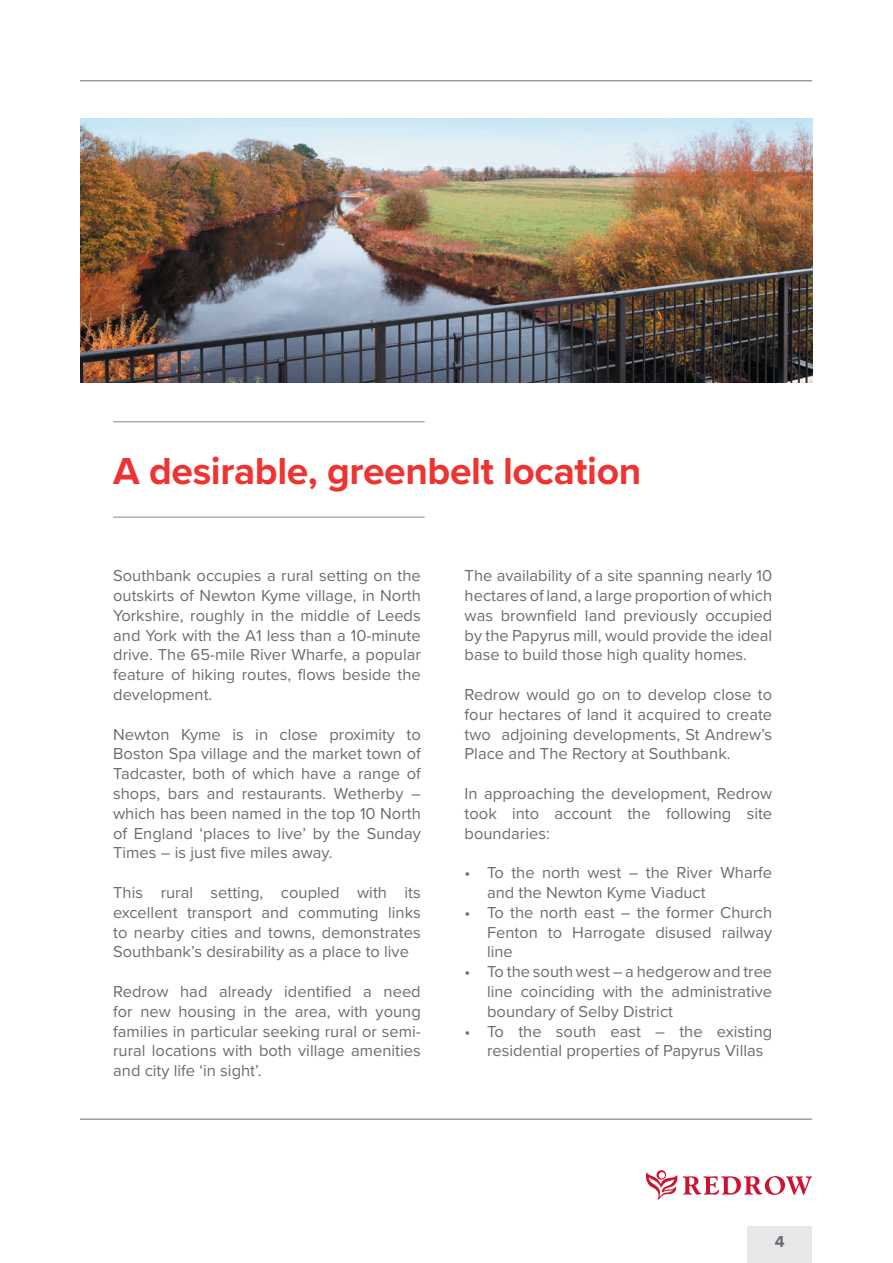
<style>
.page{position:relative;width:893px;height:1263px;background:#fff}
.page>*{position:absolute;margin:0;border:0;box-sizing:border-box;transform-origin:0 0}
.t1{font:700 39px "Proxima Nova";letter-spacing:-.01em;color:#ee3432}
.t2{font:16.5px/19.8px "Proxima Nova";color:#6c6d70;text-align:justify}
.t3{font:700 16.5px "Proxima Nova";color:#6c6d70}
</style>
<div class="page">
<svg style="left:646px;top:1170px;width:166px;height:29px"></svg>
<hr style="left:80px;top:1119px;width:732px;height:1px;background:#6c6d70">
<hr style="left:80px;top:81px;width:732px;height:1px;background:#6c6d70">
<div style="left:747px;top:1226px;width:65px;height:37px;background:#e6e7e9"></div>
<hr style="left:113px;top:516px;width:312px;height:2px;background:#acadb1">
<hr style="left:113px;top:421px;width:312px;height:1px;background:#acadb1">
<img style="left:80px;top:118px;width:732px;height:265px">
<p class="t1" style="left:113px;top:442px;width:530px">A desirable, greenbelt location</p>
<p class="t2" style="left:113px;top:565px;width:309px">Southbank occupies a rural setting on the outskirts of Newton Kyme village, in North Yorkshire, roughly in the middle of Leeds and York with the A1 less than a 10-minute drive. The 65-mile River Wharfe, a popular feature of hiking routes, flows beside the development.</p>
<p class="t2" style="left:113px;top:723px;width:309px">Newton Kyme is in close proximity to Boston Spa village and the market town of Tadcaster, both of which have a range of shops, bars and restaurants. Wetherby – which has been named in the top 10 North of England ‘places to live’ by the Sunday Times – is just five miles away.</p>
<p class="t2" style="left:113px;top:882px;width:309px">This rural setting, coupled with its excellent transport and commuting links to nearby cities and towns, demonstrates Southbank’s desirability as a place to live</p>
<p class="t2" style="left:113px;top:981px;width:309px">Redrow had already identified a need for new housing in the area, with young families in particular seeking rural or semi&shy;rural locations with both village amenities and city life ‘in sight’.</p>
<p class="t2" style="left:465px;top:565px;width:309px">The availability of a site spanning nearly 10 hectares of land, a large proportion of which was brownfield land previously occupied by the Papyrus mill, would provide the ideal base to build those high quality homes.</p>
<p class="t2" style="left:465px;top:684px;width:309px">Redrow would go on to develop close to four hectares of land it acquired to create two adjoining developments, St Andrew’s Place and The Rectory at Southbank.</p>
<p class="t2" style="left:465px;top:783px;width:309px">In approaching the development, Redrow took into account the following site boundaries:</p>
<p class="t2" style="left:487px;top:862px;width:287px;text-indent:-22px">• To the north west – the River Wharfe and the Newton Kyme Viaduct</p>
<p class="t2" style="left:487px;top:902px;width:287px;text-indent:-22px">• To the north east – the former Church Fenton to Harrogate disused railway line</p>
<p class="t2" style="left:487px;top:961px;width:287px;text-indent:-22px">• To the south west – a hedgerow and tree line coinciding with the administrative boundary of Selby District</p>
<p class="t2" style="left:487px;top:1020px;width:287px;text-indent:-22px">• To the south east – the existing residential properties of Papyrus Villas</p>
<p class="t3" style="left:775px;top:1229px;width:11px">4</p>
</div>
